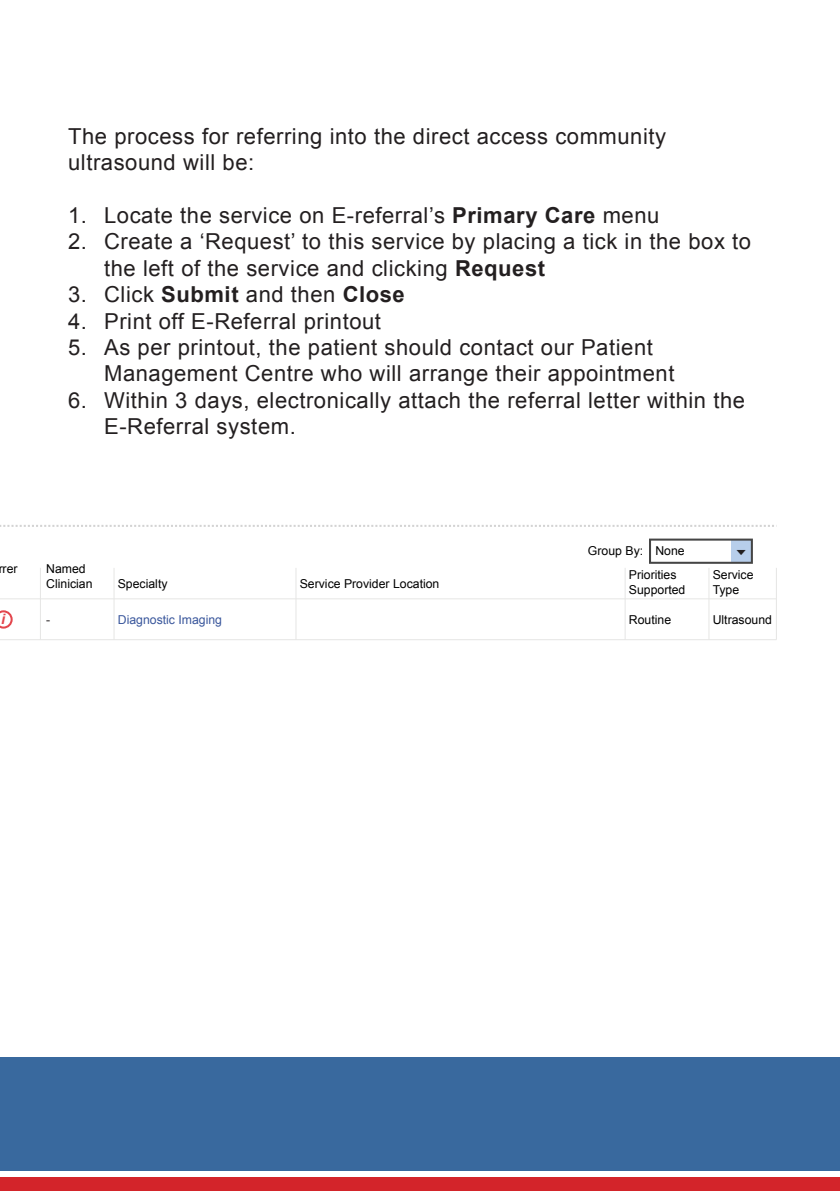
<style>
.page{position:relative;width:840px;height:1191px;background:#fff}
.page>*{position:absolute;margin:0;border:0;box-sizing:border-box;transform-origin:0 0}
.t1{font:22px/26.4px "Arial";letter-spacing:.025em;color:#231f20}
.t2{font:italic 700 14.2px "Arial";color:#e3464d}
.t3{font:12.2px/14.8px "Arial";color:#000}
.t4{font:12.2px "Arial";color:#3a579c}
.t5{font:12.2px "Arial";color:#231f20}
.t6{font:italic 700 7.4px "Arial";color:#231f20;scale:1.74 1}
.s1{font-weight:700}
</style>
<div class="page">
<div style="left:0;top:1176px;width:839px;height:15px;background:#d3242a"></div>
<div style="left:0;top:1057px;width:839px;height:114px;background:#39699e"></div>
<svg style="left:0;top:610px;width:13px;height:18px"></svg>
<div style="left:730px;top:539px;width:21px;height:24px;background:#b7ceeb"></div>
<div style="left:648px;top:538px;width:104px;height:26px;border:2px solid #454545"></div>
<svg style="left:0;top:525px;width:774px;height:2px"></svg>
<hr style="left:0;top:598px;width:776px;height:1px;background:#e6e6e5">
<hr style="left:0;top:639px;width:776px;height:1px;background:#e6e6e5">
<hr style="left:775px;top:568px;width:1px;height:71px;background:#e6e6e5">
<hr style="left:708px;top:568px;width:1px;height:71px;background:#e6e6e5">
<hr style="left:624px;top:568px;width:1px;height:71px;background:#e6e6e5">
<hr style="left:295px;top:568px;width:1px;height:71px;background:#e6e6e5">
<hr style="left:113px;top:568px;width:1px;height:71px;background:#e6e6e5">
<hr style="left:40px;top:568px;width:1px;height:71px;background:#e6e6e5">
<p class="t1" style="left:68px;top:123px;width:599px">The process for referring into the direct access community ultrasound will be:</p>
<p class="t1" style="left:68px;top:202px;width:592px">1. Locate the service on E-referral’s <span class="s1">Primary Care</span> menu</p>
<p class="t1" style="left:104px;top:228px;width:648px;text-indent:-36px">2. Create a ‘Request’ to this service by placing a tick in the box to the left of the service and clicking <span class="s1">Request</span></p>
<p class="t1" style="left:68px;top:281px;width:338px">3. Click <span class="s1">Submit</span> and then <span class="s1">Close</span></p>
<p class="t1" style="left:68px;top:308px;width:314px">4. Print off E-Referral printout</p>
<p class="t1" style="left:104px;top:334px;width:571px;text-indent:-36px">5. As per printout, the patient should contact our Patient<br>Management Centre who will arrange their appointment</p>
<p class="t1" style="left:104px;top:387px;width:642px;text-indent:-36px">6. Within 3 days, electronically attach the referral letter within the<br>E-Referral system.</p>
<p class="t3" style="left:587px;top:543px;width:98px">Group By: None</p>
<p class="t6" style="left:734px;top:547px;width:9px">▼</p>
<p class="t3" style="left:-1px;top:562px;width:21px">rrer</p>
<p class="t3" style="left:46px;top:562px;width:48px">Named<br>Clinician</p>
<p class="t3" style="left:628px;top:568px;width:58px">Priorities<br>Supported</p>
<p class="t3" style="left:712px;top:568px;width:42px">Service<br>Type</p>
<p class="t3" style="left:118px;top:576px;width:51px">Specialty</p>
<p class="t3" style="left:299px;top:576px;width:141px">Service Provider Location</p>
<p class="t2" style="left:1px;top:610px;width:5px">i</p>
<p class="t5" style="left:46px;top:612px;width:6px">-</p>
<p class="t4" style="left:118px;top:612px;width:106px">Diagnostic Imaging</p>
<p class="t3" style="left:628px;top:613px;width:44px">Routine</p>
<p class="t3" style="left:712px;top:613px;width:61px">Ultrasound</p>
</div>
